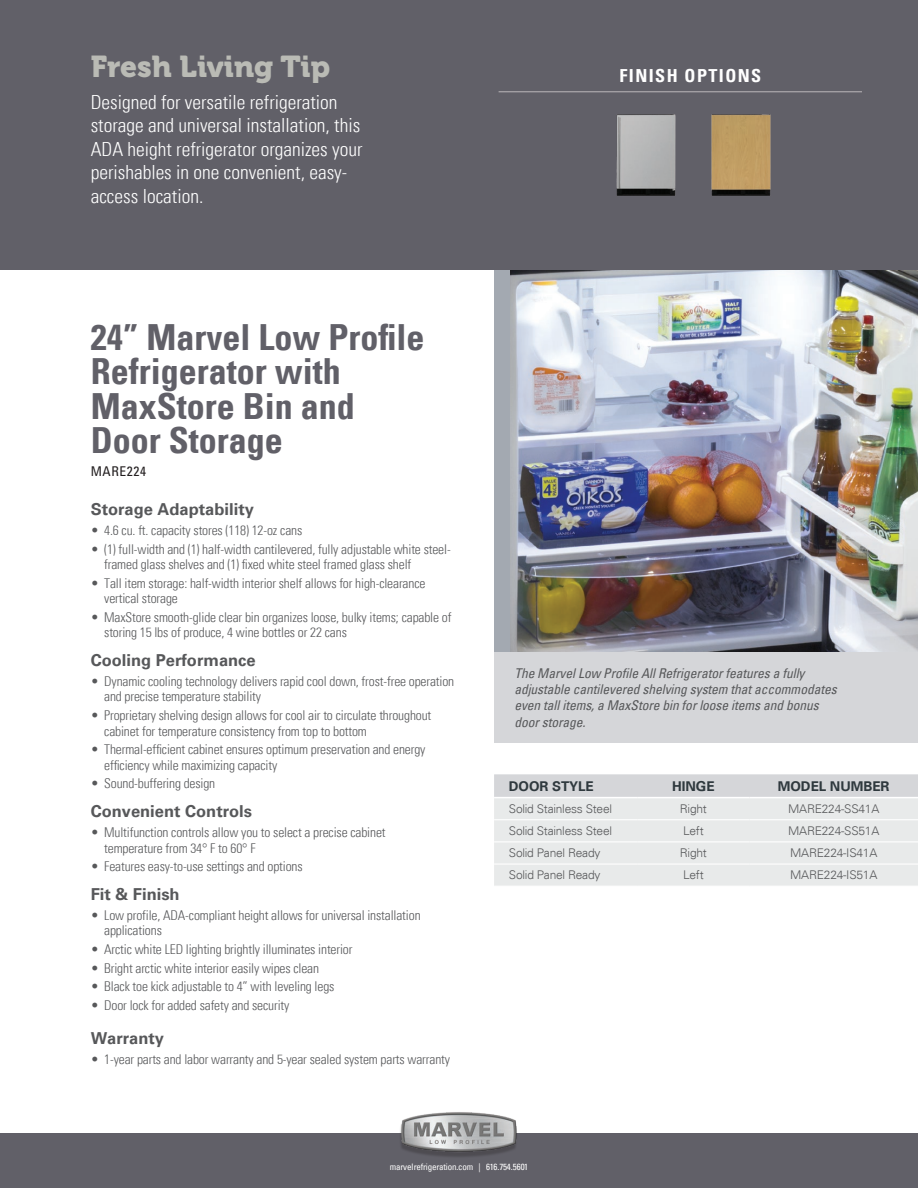
<style>
.page{position:relative;width:918px;height:1188px;background:#fff}
.page>*{position:absolute;margin:0;border:0;box-sizing:border-box;transform-origin:0 0}
.t1{font:700 condensed 36px/34.5px "Univers";color:#616068}
.t2{font:30px "Museo 900";color:#babbb5}
.t3{font:300 condensed 19.5px/23.4px "Univers";color:#fff}
.t4{font:700 condensed 18px "Univers";letter-spacing:.08em;color:#fff}
.t5{font:700 16.5px "Univers";color:#57585a}
.t6{font:300 condensed 13.5px/15.5px "Univers";letter-spacing:-.01em;color:#57585a}
.t7{font:italic condensed 13.5px/16.2px "Univers";letter-spacing:-.005em;color:#57585a}
.t8{font:700 13.5px "Univers";letter-spacing:-.005em;color:#2f393e}
.t9{font:condensed 13.5px "Univers";letter-spacing:.045em;color:#231f20}
.t10{font:300 12px "Univers";letter-spacing:-.02em;color:#57585a}
.t11{font:condensed 9px "Univers";letter-spacing:-.02em;color:#fff}
</style>
<div class="page">
<div style="left:0;top:0;width:918px;height:270px;background:#616068"></div>
<div style="left:0;top:1133px;width:918px;height:55px;background:#616068"></div>
<div style="left:494px;top:270px;width:424px;height:387px;background:#a3a9b1"></div>
<img style="left:511px;top:270px;width:407px;height:382px">
<img style="left:400px;top:1112px;width:117px;height:45px">
<div style="left:494px;top:652px;width:424px;height:90px;background:#d5d6d9"></div>
<hr style="left:499px;top:91px;width:363px;height:1px;background:#b2aeb1">
<svg style="left:494px;top:774px;width:424px;height:112px;background:#e4e6e6"></svg>
<hr style="left:494px;top:797px;width:143px;height:1px;background:#fff">
<hr style="left:637px;top:797px;width:113px;height:1px;background:#fff">
<hr style="left:750px;top:797px;width:168px;height:1px;background:#fff">
<hr style="left:494px;top:819px;width:143px;height:1px;background:#fff">
<hr style="left:637px;top:819px;width:113px;height:1px;background:#fff">
<hr style="left:750px;top:819px;width:168px;height:1px;background:#fff">
<hr style="left:494px;top:841px;width:143px;height:1px;background:#fff">
<hr style="left:637px;top:841px;width:113px;height:1px;background:#fff">
<hr style="left:750px;top:841px;width:168px;height:1px;background:#fff">
<hr style="left:750px;top:863px;width:168px;height:2px;background:#fff">
<hr style="left:494px;top:863px;width:143px;height:2px;background:#fff">
<hr style="left:637px;top:863px;width:113px;height:2px;background:#fff">
<img style="left:616px;top:114px;width:60px;height:82px">
<img style="left:711px;top:114px;width:60px;height:82px">
<h2 class="t2" style="left:91px;top:49px;width:241px">Fresh Living Tip</h2>
<h3 class="t3" style="left:91px;top:92px;width:273px">Designed for versatile refrigeration storage and universal installation, this ADA height refrigerator organizes your perishables in one convenient, easy&shy;access location.</h3>
<h1 class="t1" style="left:91px;top:323px;width:335px">24” Marvel Low Profile<br>Refrigerator with<br>MaxStore Bin and<br>Door Storage</h1>
<p class="t9" style="left:91px;top:466px;width:57px">MARE224</p>
<p class="t5" style="left:91px;top:502px;width:165px">Storage Adaptability</p>
<p class="t6" style="left:91px;top:523px;width:213px">• 4.6 cu. ft. capacity stores (118) 12-oz cans</p>
<p class="t6" style="left:104px;top:542px;width:348px;text-indent:-14px">• (1) full-width and (1) half-width cantilevered, fully adjustable white steel&shy;framed glass shelves and (1) fixed white steel framed glass shelf</p>
<p class="t6" style="left:104px;top:576px;width:323px;text-indent:-14px">• Tall item storage: half-width interior shelf allows for high-clearance vertical storage</p>
<p class="t6" style="left:104px;top:610px;width:349px;text-indent:-13px">• MaxStore smooth-glide clear bin organizes loose, bulky items; capable of storing 15 lbs of produce, 4 wine bottles or 22 cans</p>
<p class="t5" style="left:91px;top:653px;width:167px">Cooling Performance</p>
<p class="t6" style="left:104px;top:675px;width:352px;text-indent:-14px">• Dynamic cooling technology delivers rapid cool down, frost-free operation and precise temperature stability</p>
<p class="t6" style="left:104px;top:709px;width:329px;text-indent:-14px">• Proprietary shelving design allows for cool air to circulate throughout cabinet for temperature consistency from top to bottom</p>
<p class="t6" style="left:104px;top:743px;width:323px;text-indent:-14px">• Thermal-efficient cabinet ensures optimum preservation and energy efficiency while maximizing capacity</p>
<p class="t6" style="left:91px;top:777px;width:126px">• Sound-buffering design</p>
<p class="t5" style="left:91px;top:804px;width:163px">Convenient Controls</p>
<p class="t6" style="left:104px;top:826px;width:283px;text-indent:-14px">• Multifunction controls allow you to select a precise cabinet temperature from 34° F to 60° F</p>
<p class="t6" style="left:91px;top:860px;width:214px">• Features easy-to-use settings and options</p>
<p class="t5" style="left:91px;top:887px;width:90px">Fit &amp; Finish</p>
<p class="t6" style="left:104px;top:909px;width:318px;text-indent:-13px">• Low profile, ADA-compliant height allows for universal installation applications</p>
<p class="t6" style="left:91px;top:943px;width:263px">• Arctic white LED lighting brightly illuminates interior</p>
<p class="t6" style="left:91px;top:961px;width:230px">• Bright arctic white interior easily wipes clean</p>
<p class="t6" style="left:91px;top:980px;width:245px">• Black toe kick adjustable to 4” with leveling legs</p>
<p class="t6" style="left:91px;top:999px;width:200px">• Door lock for added safety and security</p>
<p class="t5" style="left:91px;top:1031px;width:75px">Warranty</p>
<p class="t6" style="left:91px;top:1053px;width:361px">• 1-year parts and labor warranty and 5-year sealed system parts warranty</p>
<h3 class="t4" style="left:620px;top:68px;width:143px">FINISH OPTIONS</h3>
<p class="t7" style="left:514px;top:666px;width:324px">The Marvel Low Profile All Refrigerator features a fully adjustable cantilevered shelving system that accommodates even tall items, a MaxStore bin for loose items and bonus door storage.</p>
<p class="t8" style="left:509px;top:780px;width:86px">DOOR STYLE</p>
<p class="t8" style="left:672px;top:780px;width:44px">HINGE</p>
<p class="t8" style="left:778px;top:780px;width:113px">MODEL NUMBER</p>
<p class="t10" style="left:509px;top:804px;width:105px">Solid Stainless Steel</p>
<p class="t10" style="left:680px;top:804px;width:29px">Right</p>
<p class="t10" style="left:788px;top:804px;width:93px">MARE224-SS41A</p>
<p class="t10" style="left:509px;top:826px;width:105px">Solid Stainless Steel</p>
<p class="t10" style="left:683px;top:826px;width:22px">Left</p>
<p class="t10" style="left:788px;top:826px;width:93px">MARE224-SS51A</p>
<p class="t10" style="left:509px;top:848px;width:93px">Solid Panel Ready</p>
<p class="t10" style="left:680px;top:848px;width:29px">Right</p>
<p class="t10" style="left:790px;top:848px;width:89px">MARE224-IS41A</p>
<p class="t10" style="left:509px;top:870px;width:93px">Solid Panel Ready</p>
<p class="t10" style="left:683px;top:870px;width:22px">Left</p>
<p class="t10" style="left:790px;top:870px;width:89px">MARE224-IS51A</p>
<p class="t11" style="left:390px;top:1163px;width:140px">marvelrefrigeration.com | 616.754.5601</p>
</div>
